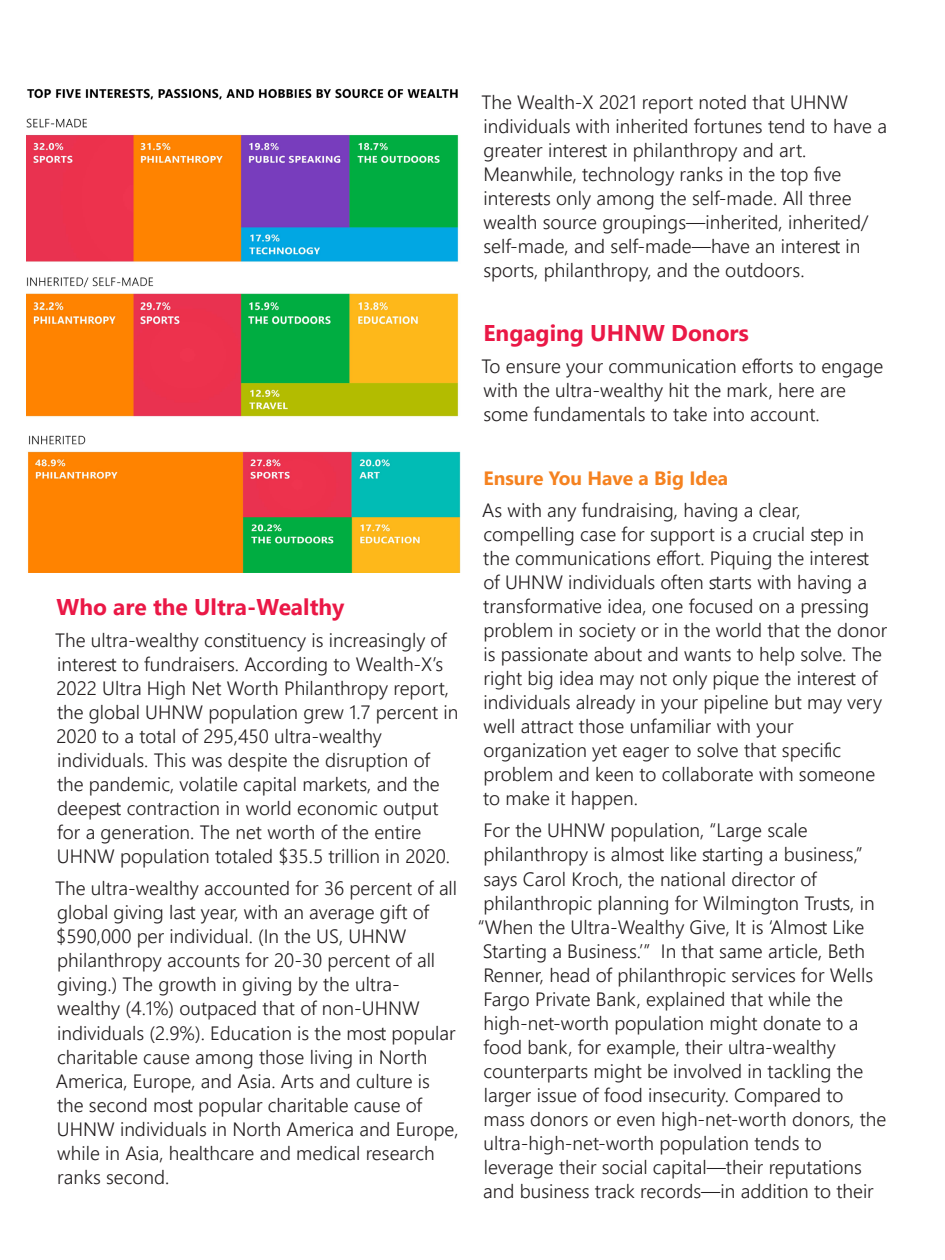
<style>
.page{position:relative;width:945px;height:1260px;background:#fff}
.page>*{position:absolute;margin:0;border:0;box-sizing:border-box;transform-origin:0 0}
.MainText{font:700 22.75px "Segoe UI";color:#ea1846}
.MainText-2{font:300 19.25px/24.2px "Segoe UI";color:#231f20}
.MainText-3{font:700 19.25px "Segoe UI";color:#f58220}
</style>
<div class="page">
<img style="left:26px;top:88px;width:435px;height:484px">
<p class="MainText" style="left:56px;top:585px;width:289px">Who are the Ultra-Wealthy</p>
<p class="MainText-2" style="left:55px;top:626px;width:405px">The ultra-wealthy constituency is increasingly of interest to fundraisers. According to Wealth-X’s 2022 Ultra High Net Worth Philanthropy report, the global UHNW population grew 1.7 percent in 2020 to a total of 295,450 ultra-wealthy individuals. This was despite the disruption of the pandemic, volatile capital markets, and the deepest contraction in world economic output for a generation. The net worth of the entire UHNW population totaled $35.5 trillion in 2020.</p>
<p class="MainText-2" style="left:55px;top:874px;width:405px">The ultra-wealthy accounted for 36 percent of all global giving last year, with an average gift of $590,000 per individual. (In the US, UHNW philanthropy accounts for 20-30 percent of all giving.) The growth in giving by the ultra&shy;wealthy (4.1%) outpaced that of non-UHNW individuals (2.9%). Education is the most popular charitable cause among those living in North America, Europe, and Asia. Arts and culture is the second most popular charitable cause of UHNW individuals in North America and Europe, while in Asia, healthcare and medical research ranks second.</p>
<p class="MainText-2" style="left:482px;top:88px;width:407px">The Wealth-X 2021 report noted that UHNW individuals with inherited fortunes tend to have a greater interest in philanthropy and art.<br>Meanwhile, technology ranks in the top five interests only among the self-made. All three wealth source groupings—inherited, inherited/ self-made, and self-made—have an interest in sports, philanthropy, and the outdoors.</p>
<p class="MainText" style="left:483px;top:311px;width:267px">Engaging UHNW Donors</p>
<p class="MainText-2" style="left:482px;top:352px;width:403px">To ensure your communication efforts to engage with the ultra-wealthy hit the mark, here are some fundamentals to take into account.</p>
<p class="MainText-3" style="left:484px;top:460px;width:246px">Ensure You Have a Big Idea</p>
<p class="MainText-2" style="left:482px;top:496px;width:407px">As with any fundraising, having a clear, compelling case for support is a crucial step in the communications effort. Piquing the interest of UHNW individuals often starts with having a transformative idea, one focused on a pressing problem in society or in the world that the donor is passionate about and wants to help solve. The right big idea may not only pique the interest of individuals already in your pipeline but may very well attract those unfamiliar with your organization yet eager to solve that specific problem and keen to collaborate with someone to make it happen.</p>
<p class="MainText-2" style="left:483px;top:817px;width:326px">For the UHNW population, “Large scale</p>
<p class="MainText-2" style="left:484px;top:841px;width:381px">philanthropy is almost like starting a business,”</p>
<p class="MainText-2" style="left:483px;top:865px;width:335px">says Carol Kroch, the national director of</p>
<p class="MainText-2" style="left:484px;top:889px;width:393px">philanthropic planning for Wilmington Trusts, in</p>
<p class="MainText-2" style="left:478px;top:913px;width:388px">“When the Ultra-Wealthy Give, It is ‘Almost Like</p>
<p class="MainText-2" style="left:483px;top:937px;width:384px">Starting a Business.’” In that same article, Beth</p>
<p class="MainText-2" style="left:483px;top:961px;width:391px">Renner, head of philanthropic services for Wells</p>
<p class="MainText-2" style="left:483px;top:985px;width:361px">Fargo Private Bank, explained that while the</p>
<p class="MainText-2" style="left:484px;top:1009px;width:376px">high-net-worth population might donate to a</p>
<p class="MainText-2" style="left:483px;top:1033px;width:354px">food bank, for example, their ultra-wealthy</p>
<p class="MainText-2" style="left:484px;top:1057px;width:381px">counterparts might be involved in tackling the</p>
<p class="MainText-2" style="left:484px;top:1081px;width:361px">larger issue of food insecurity. Compared to</p>
<p class="MainText-2" style="left:484px;top:1105px;width:404px">mass donors or even high-net-worth donors, the</p>
<p class="MainText-2" style="left:484px;top:1129px;width:340px">ultra-high-net-worth population tends to</p>
<p class="MainText-2" style="left:484px;top:1153px;width:380px">leverage their social capital—their reputations</p>
<p class="MainText-2" style="left:483px;top:1178px;width:392px">and business track records—in addition to their</p>
</div>
